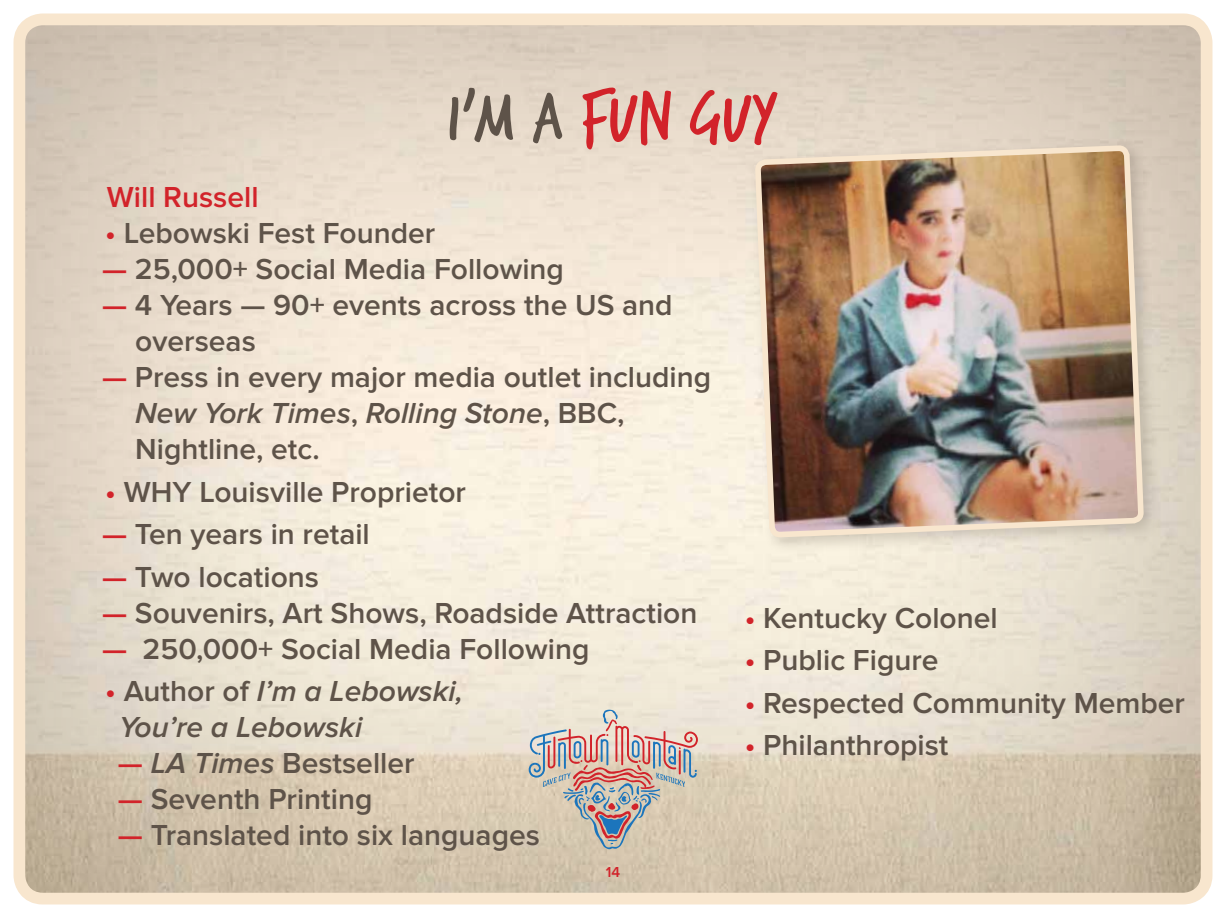
<style>
.page{position:relative;width:1226px;height:918px;background:#fff}
.page>*{position:absolute;margin:0;border:0;box-sizing:border-box;transform-origin:0 0}
.t1{font:73.8px "Trash Hand";color:#d2232a}
.t2{font:600 30px/36px "Proxima Nova";color:#5e5349}
.t3{font:italic 600 30px/36px "Proxima Nova";color:#5e5349}
.t4{font:600 30px "Proxima Nova";color:#d2232a}
.t5{font:600 15px "Proxima Nova";color:#d2232a}
.s1{color:#5e5349}
.s2{color:#d2232a}
.s3{font-style:italic}
.s4{font-style:normal;color:#d2232a}
.s5{font-style:normal}
</style>
<div class="page">
<div style="left:19px;top:20px;width:1187px;height:874px;background:#5e5349;opacity:.45"></div>
<svg style="left:529px;top:710px;width:169px;height:139px"></svg>
<div style="left:749px;top:139px;width:412px;height:416px;background:#5e5349;opacity:.25"></div>
<img style="left:758px;top:148px;width:383px;height:665px">
<div style="left:13px;top:14px;width:1199px;height:890px;border:12px solid #f8e6ce;border-radius:23px"></div>
<h1 class="t1" style="left:448px;top:81px;width:332px"><span class="s1">I’M A</span> FUN GUY</h1>
<p class="t4" style="left:107px;top:180px;width:153px">Will Russell</p>
<p class="t2" style="left:105px;top:216px;width:331px"><span class="s2">•</span> Lebowski Fest Founder</p>
<p class="t2" style="left:102px;top:252px;width:463px"><span class="s2">—</span> 25,000+ Social Media Following</p>
<p class="t2" style="left:135px;top:288px;width:539px;text-indent:-33px"><span class="s2">—</span> 4 Years — 90+ events across the US and overseas</p>
<p class="t2" style="left:135px;top:360px;width:577px;text-indent:-33px"><span class="s2">—</span> Press in every major media outlet including<br><span class="s3">New York Times</span>, <span class="s3">Rolling Stone</span>, BBC,<br>Nightline, etc.</p>
<p class="t2" style="left:105px;top:474px;width:362px"><span class="s2">•</span> WHY Louisville Proprietor</p>
<p class="t2" style="left:102px;top:517px;width:269px"><span class="s2">—</span> Ten years in retail</p>
<p class="t2" style="left:102px;top:559px;width:218px"><span class="s2">—</span> Two locations</p>
<p class="t2" style="left:102px;top:595px;width:597px"><span class="s2">—</span> Souvenirs, Art Shows, Roadside Attraction</p>
<p class="t2" style="left:102px;top:631px;width:489px"><span class="s2">—</span> 250,000+ Social Media Following</p>
<p class="t3" style="left:119px;top:674px;width:345px;text-indent:-14px"><span class="s4">•</span> <span class="s5">Author of</span> I’m a Lebowski,<br>You’re a Lebowski</p>
<p class="t2" style="left:118px;top:746px;width:298px"><span class="s2">—</span> <span class="s3">LA Times</span> Bestseller</p>
<p class="t2" style="left:118px;top:782px;width:256px"><span class="s2">—</span> Seventh Printing</p>
<p class="t2" style="left:118px;top:818px;width:423px"><span class="s2">—</span> Translated into six languages</p>
<p class="t5" style="left:606px;top:863px;width:16px">14</p>
<p class="t2" style="left:745px;top:600px;width:254px"><span class="s2">•</span> Kentucky Colonel</p>
<p class="t2" style="left:745px;top:643px;width:195px"><span class="s2">•</span> Public Figure</p>
<p class="t2" style="left:745px;top:685px;width:442px"><span class="s2">•</span> Respected Community Member</p>
<p class="t2" style="left:745px;top:728px;width:205px"><span class="s2">•</span> Philanthropist</p>
</div>
